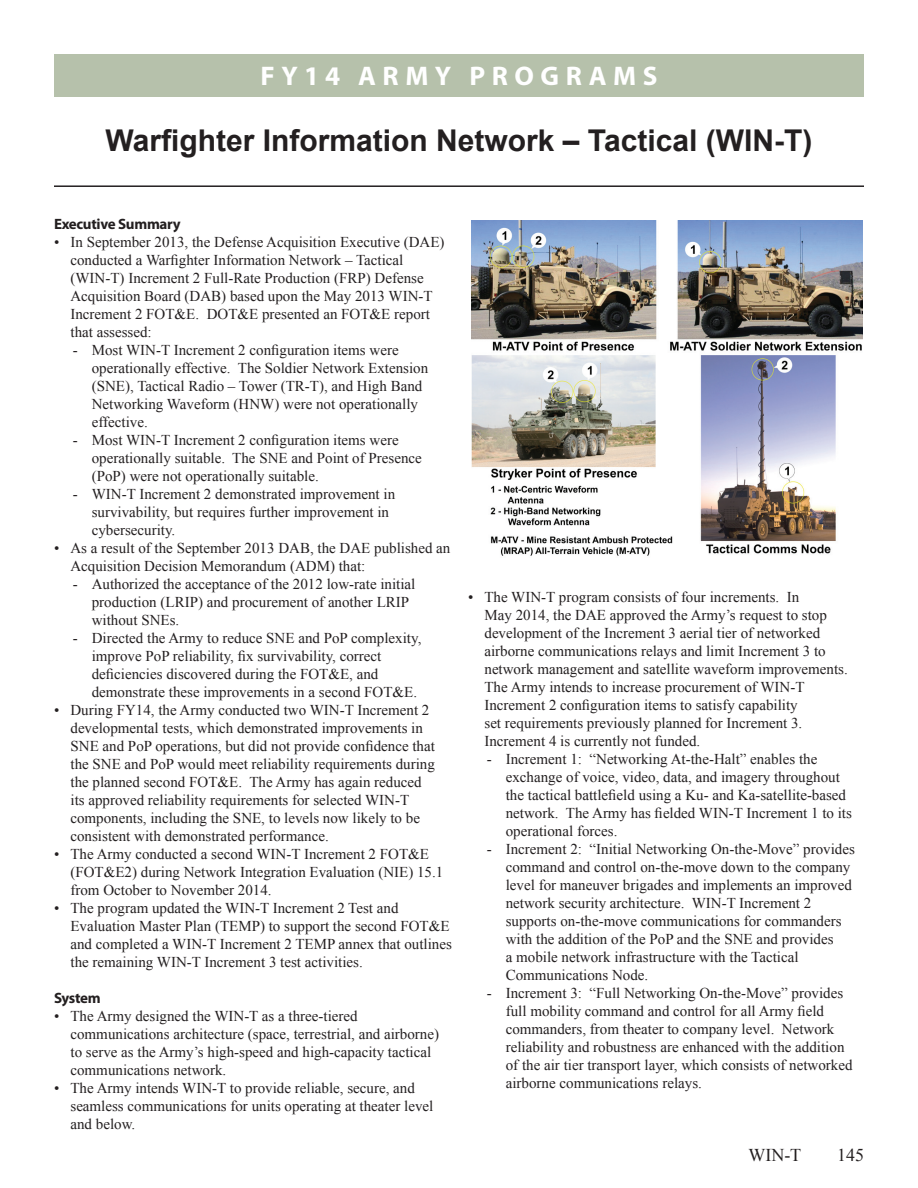
<style>
.page{position:relative;width:918px;height:1188px;background:#fff}
.page>*{position:absolute;margin:0;border:0;box-sizing:border-box;transform-origin:0 0}
.t1{font:700 30px "Arial";color:#231f20}
.t2{font:700 27px "Myriad Pro";letter-spacing:.24em;color:#fff}
.t3{font:18px "Times New Roman";color:#231f20}
.t4{font:15px/18px "Times New Roman";color:#231f20}
.t5{font:700 15px "Myriad Pro";letter-spacing:-.02em;color:#231f20}
</style>
<div class="page">
<div style="left:54px;top:54px;width:810px;height:43px;background:#b6c1ab"></div>
<hr style="left:54px;top:185px;width:810px;height:2px;background:#231f20">
<img style="left:472px;top:221px;width:390px;height:335px">
<h2 class="t2" style="left:261px;top:59px;width:398px">FY14 ARMY PROGRAMS</h2>
<h1 class="t1" style="left:106px;top:120px;width:708px">Warfighter Information Network – Tactical (WIN-T)</h1>
<p class="t5" style="left:54px;top:214px;width:128px">Executive Summary</p>
<p class="t4" style="left:70px;top:233px;width:376px;text-indent:-16px">• In September 2013, the Defense Acquisition Executive (DAE) conducted a Warfighter Information Network – Tactical (WIN-T) Increment 2 Full-Rate Production (FRP) Defense Acquisition Board (DAB) based upon the May 2013 WIN-T Increment 2 FOT&amp;E. DOT&amp;E presented an FOT&amp;E report that assessed:</p>
<p class="t4" style="left:92px;top:341px;width:338px;text-indent:-19px">- Most WIN-T Increment 2 configuration items were operationally effective. The Soldier Network Extension (SNE), Tactical Radio – Tower (TR-T), and High Band Networking Waveform (HNW) were not operationally effective.</p>
<p class="t4" style="left:92px;top:431px;width:332px;text-indent:-19px">- Most WIN-T Increment 2 configuration items were operationally suitable. The SNE and Point of Presence (PoP) were not operationally suitable.</p>
<p class="t4" style="left:92px;top:485px;width:305px;text-indent:-19px">- WIN-T Increment 2 demonstrated improvement in survivability, but requires further improvement in cybersecurity.</p>
<p class="t4" style="left:70px;top:539px;width:381px;text-indent:-16px">• As a result of the September 2013 DAB, the DAE published an<br>Acquisition Decision Memorandum (ADM) that:</p>
<p class="t4" style="left:92px;top:575px;width:325px;text-indent:-19px">- Authorized the acceptance of the 2012 low-rate initial production (LRIP) and procurement of another LRIP without SNEs.</p>
<p class="t4" style="left:92px;top:629px;width:331px;text-indent:-19px">- Directed the Army to reduce SNE and PoP complexity, improve PoP reliability, fix survivability, correct deficiencies discovered during the FOT&amp;E, and demonstrate these improvements in a second FOT&amp;E.</p>
<p class="t4" style="left:70px;top:701px;width:366px;text-indent:-16px">• During FY14, the Army conducted two WIN-T Increment 2 developmental tests, which demonstrated improvements in SNE and PoP operations, but did not provide confidence that the SNE and PoP would meet reliability requirements during the planned second FOT&amp;E. The Army has again reduced its approved reliability requirements for selected WIN-T components, including the SNE, to levels now likely to be consistent with demonstrated performance.</p>
<p class="t4" style="left:70px;top:845px;width:374px;text-indent:-16px">• The Army conducted a second WIN-T Increment 2 FOT&amp;E (FOT&amp;E2) during Network Integration Evaluation (NIE) 15.1 from October to November 2014.</p>
<p class="t4" style="left:70px;top:899px;width:383px;text-indent:-16px">• The program updated the WIN-T Increment 2 Test and Evaluation Master Plan (TEMP) to support the second FOT&amp;E and completed a WIN-T Increment 2 TEMP annex that outlines the remaining WIN-T Increment 3 test activities.</p>
<p class="t5" style="left:54px;top:988px;width:48px">System</p>
<p class="t4" style="left:70px;top:1007px;width:370px;text-indent:-16px">• The Army designed the WIN-T as a three-tiered communications architecture (space, terrestrial, and airborne) to serve as the Army’s high-speed and high-capacity tactical communications network.</p>
<p class="t4" style="left:70px;top:1079px;width:364px;text-indent:-16px">• The Army intends WIN-T to provide reliable, secure, and seamless communications for units operating at theater level and below.</p>
<p class="t4" style="left:484px;top:587px;width:365px;text-indent:-16px">• The WIN-T program consists of four increments. In<br>May 2014, the DAE approved the Army’s request to stop development of the Increment 3 aerial tier of networked airborne communications relays and limit Increment 3 to network management and satellite waveform improvements.<br>The Army intends to increase procurement of WIN-T Increment 2 configuration items to satisfy capability<br>set requirements previously planned for Increment 3.<br>Increment 4 is currently not funded.</p>
<p class="t4" style="left:506px;top:749px;width:348px;text-indent:-19px">- Increment 1: “Networking At-the-Halt” enables the exchange of voice, video, data, and imagery throughout the tactical battlefield using a Ku- and Ka-satellite-based network. The Army has fielded WIN-T Increment 1 to its operational forces.</p>
<p class="t4" style="left:506px;top:839px;width:351px;text-indent:-19px">- Increment 2: “Initial Networking On-the-Move” provides command and control on-the-move down to the company level for maneuver brigades and implements an improved network security architecture. WIN-T Increment 2 supports on-the-move communications for commanders with the addition of the PoP and the SNE and provides<br>a mobile network infrastructure with the Tactical Communications Node.</p>
<p class="t4" style="left:506px;top:983px;width:348px;text-indent:-19px">- Increment 3: “Full Networking On-the-Move” provides full mobility command and control for all Army field commanders, from theater to company level. Network reliability and robustness are enhanced with the addition of the air tier transport layer, which consists of networked airborne communications relays.</p>
<p class="t3" style="left:748px;top:1143px;width:54px">WIN-T</p>
<p class="t3" style="left:837px;top:1143px;width:28px">145</p>
</div>
